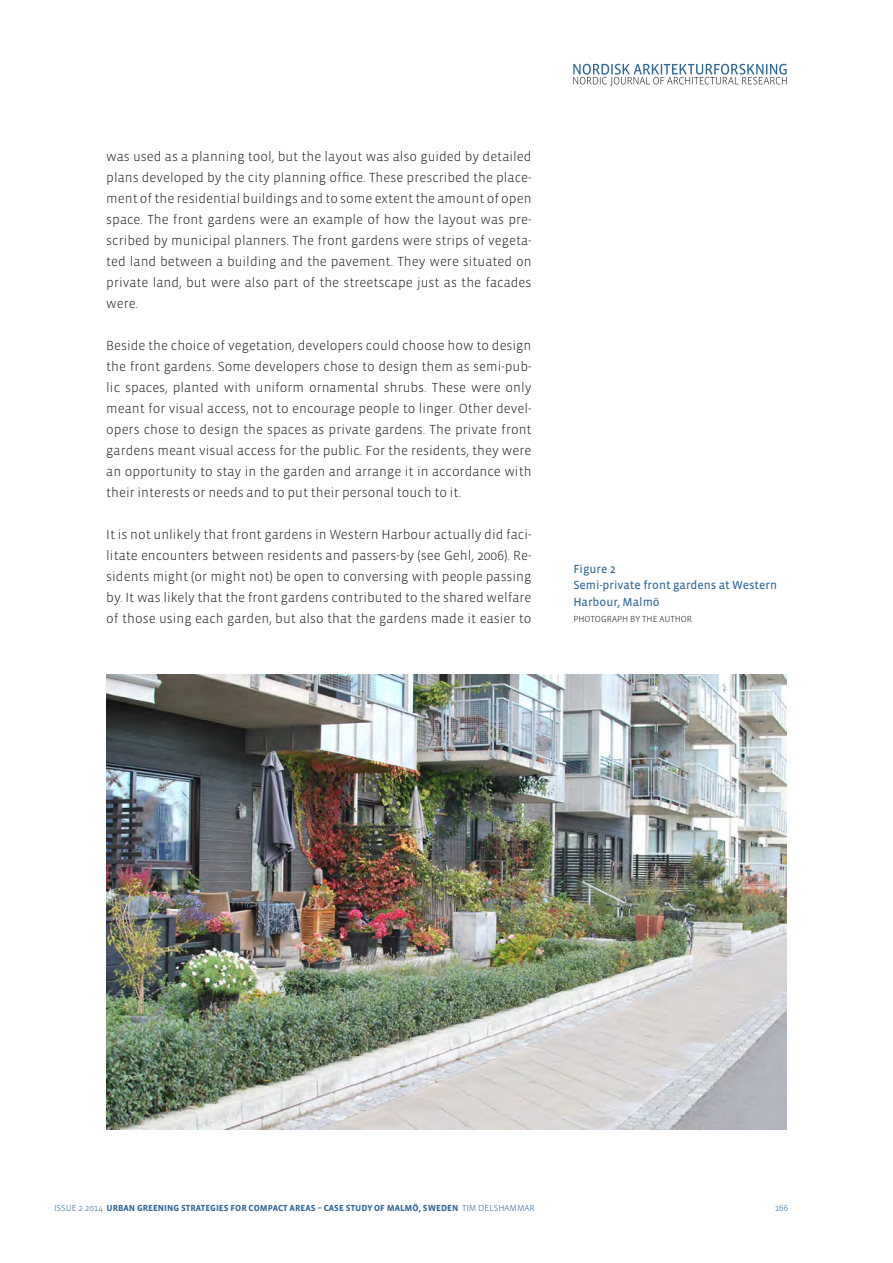
<style>
.page{position:relative;width:893px;height:1263px;background:#fff}
.page>*{position:absolute;margin:0;border:0;box-sizing:border-box;transform-origin:0 0}
.t1{font:300 13.5px/21px "Vista Sans OT";color:#231f20;text-align:justify}
.Figurtekst{font:12px/16.5px "Vista Sans OT";color:#2e6798}
.t2{font:700 9px "Vista Sans OT";color:#2e6798}
.Foto{font:300 9px "Vista Sans OT";color:#231f20}
.t3{font:300 9px "Vista Sans OT";color:#2e6798}
.s1{font-weight:300}
</style>
<div class="page">
<svg style="left:573px;top:64px;width:214px;height:22px"></svg>
<img style="left:106px;top:674px;width:681px;height:456px">
<p class="t1" style="left:106px;top:147px;width:427px">was used as a planning tool, but the layout was also guided by detailed plans developed by the city planning office. These prescribed the place&shy;ment of the residential buildings and to some extent the amount of open space. The front gardens were an example of how the layout was pre&shy;scribed by municipal planners. The front gardens were strips of vegeta&shy;ted land between a building and the pavement. They were situated on private land, but were also part of the streetscape just as the facades were.</p>
<p class="t1" style="left:106px;top:336px;width:427px">Beside the choice of vegetation, developers could choose how to design the front gardens. Some developers chose to design them as semi-pub&shy;lic spaces, planted with uniform ornamental shrubs. These were only meant for visual access, not to encourage people to linger. Other devel&shy;opers chose to design the spaces as private gardens. The private front gardens meant visual access for the public. For the residents, they were an opportunity to stay in the garden and arrange it in accordance with their interests or needs and to put their personal touch to it.</p>
<p class="t1" style="left:106px;top:525px;width:427px">It is not unlikely that front gardens in Western Harbour actually did faci&shy;litate encounters between residents and passers-by (see Gehl, 2006). Re&shy;sidents might (or might not) be open to conversing with people passing by. It was likely that the front gardens contributed to the shared welfare of those using each garden, but also that the gardens made it easier to</p>
<p class="Figurtekst" style="left:573px;top:561px;width:44px">Figure 2</p>
<p class="Figurtekst" style="left:573px;top:577px;width:205px">Semi-private front gardens at Western<br>Harbour, Malmö</p>
<p class="Foto" style="left:573px;top:615px;width:120px">PHOTOGRAPH BY THE AUTHOR</p>
<p class="t2" style="left:54px;top:1204px;width:482px"><span class="s1">ISSUE 2 2014</span> URBAN GREENING STRATEGIES FOR COMPACT AREAS − CASE STUDY OF MALMÖ, SWEDEN <span class="s1">TIM DELSHAMMAR</span></p>
<p class="t3" style="left:775px;top:1204px;width:15px">166</p>
</div>
